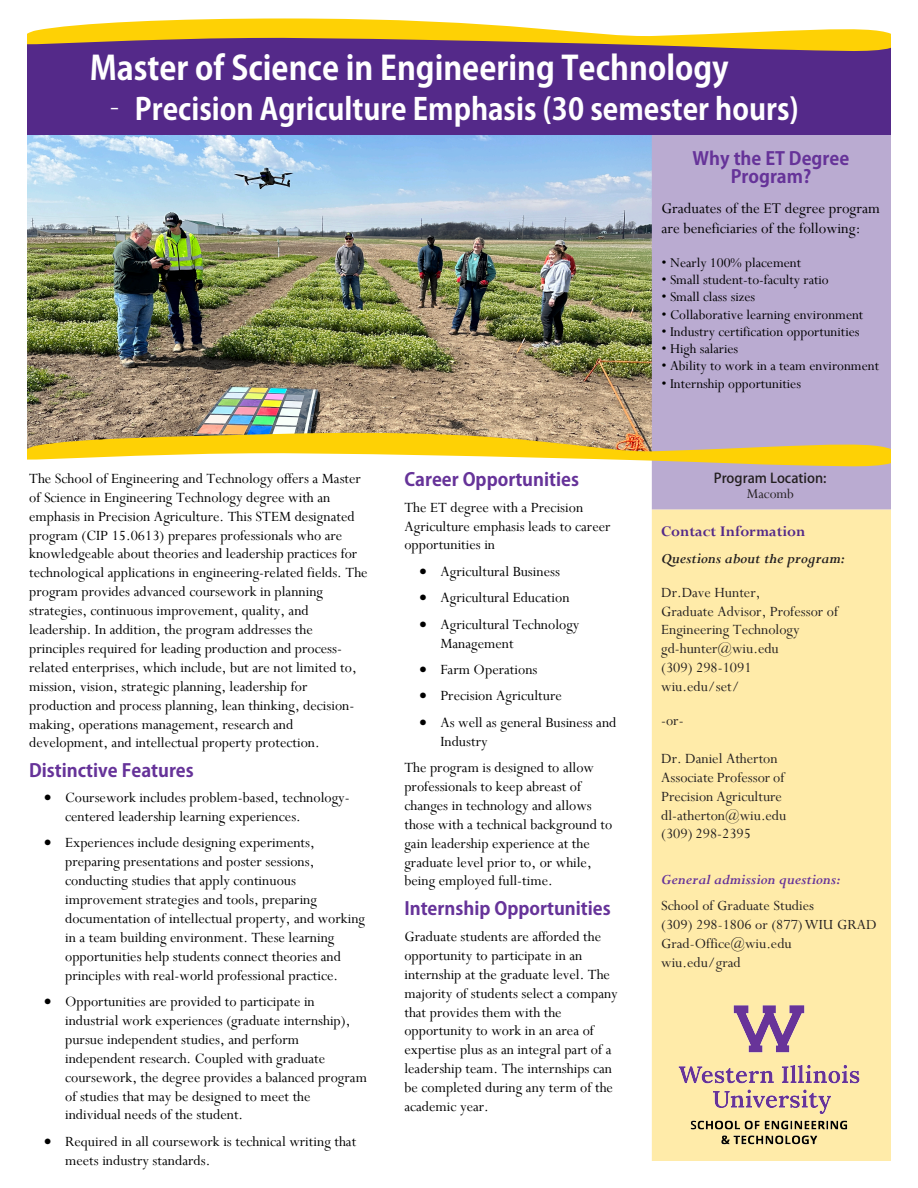
<style>
.page{position:relative;width:918px;height:1188px;background:#fff}
.page>*{position:absolute;margin:0;border:0;box-sizing:border-box;transform-origin:0 0}
.field_of_study_nam{font:700 33px "Adobe Gothic Std";color:#fff;scale:.94 1}
.field_of_study_nam-2{font:700 30px "Adobe Gothic Std";color:#fff;scale:.94 1}
.t1{font:700 18px/18px "Adobe Gothic Std";color:#639;text-align:center}
.t2{font:16.5px/19.8px "Perpetua";color:#000}
.contact_info{font:700 16.5px "Perpetua";color:#542989}
.t3{font:15.75px/18.9px "Perpetua";color:#000}
.contact_info-2{font:15.75px/18.9px "Perpetua";color:#231f20}
.contact_info-3{font:italic 700 15.75px/26.4px "Perpetua";color:#639}
.contact_info-4{font:italic 700 15.75px/33.9px "Perpetua";color:#231f20}
.t4{font:15px "Perpetua";color:#000}
.program_location{font:15px "Perpetua";color:#231f20}
.subhead_1_purple{font:700 13.5px "Adobe Fan Heiti Std";color:#231f20}
.s1{font-weight:400;font-style:normal}
.s2{font-weight:400;font-style:normal;color:#231f20}
</style>
<div class="page">
<img style="left:27px;top:135px;width:625px;height:293px">
<div style="left:653px;top:510px;width:237px;height:650px;background:#ffeba9"></div>
<div style="left:652px;top:509px;width:239px;height:652px;border:2px solid #ffeba9"></div>
<div style="left:653px;top:134px;width:237px;height:317px;background:#baabd1"></div>
<div style="left:652px;top:134px;width:239px;height:318px;border:2px solid #baabd1"></div>
<div style="left:653px;top:461px;width:237px;height:48px;background:#baabd1"></div>
<div style="left:27px;top:38px;width:864px;height:97px;background:#542989"></div>
<svg style="left:27px;top:428px;width:864px;height:41px"></svg>
<svg style="left:27px;top:18px;width:864px;height:33px"></svg>
<img style="left:651px;top:987px;width:239px;height:173px">
<p class="field_of_study_nam" style="left:90px;top:48px;width:681px">Master of Science in Engineering Technology</p>
<p class="field_of_study_nam-2" style="left:101px;top:91px;width:744px">– Precision Agriculture Emphasis (30 semester hours)</p>
<p class="t1" style="left:693px;top:150px;width:158px">Why the ET Degree<br>Program?</p>
<p class="t2" style="left:661px;top:198px;width:220px">Graduates of the ET degree program are beneficiaries of the following:</p>
<p class="t4" style="left:661px;top:253px;width:141px">• Nearly 100% placement</p>
<p class="t4" style="left:661px;top:270px;width:169px">• Small student-to-faculty ratio</p>
<p class="t4" style="left:661px;top:288px;width:95px">• Small class sizes</p>
<p class="t4" style="left:661px;top:305px;width:203px">• Collaborative learning environment</p>
<p class="t4" style="left:661px;top:322px;width:200px">• Industry certification opportunities</p>
<p class="t4" style="left:661px;top:339px;width:78px">• High salaries</p>
<p class="t4" style="left:661px;top:357px;width:219px">• Ability to work in a team environment</p>
<p class="t4" style="left:661px;top:374px;width:141px">• Internship opportunities</p>
<p class="t3" style="left:29px;top:469px;width:340px">The School of Engineering and Technology offers a Master of Science in Engineering Technology degree with an emphasis in Precision Agriculture. This STEM designated program (CIP 15.0613) prepares professionals who are knowledgeable about theories and leadership practices for technological applications in engineering-related fields. The program provides advanced coursework in planning strategies, continuous improvement, quality, and leadership. In addition, the program addresses the principles required for leading production and process&shy;related enterprises, which include, but are not limited to, mission, vision, strategic planning, leadership for production and process planning, lean thinking, decision&shy;making, operations management, research and development, and intellectual property protection.</p>
<p class="t1" style="left:29px;top:762px;width:166px">Distinctive Features</p>
<p class="t3" style="left:65px;top:788px;width:286px;text-indent:-21px">• Coursework includes problem-based, technology&shy;centered leadership learning experiences.</p>
<p class="t3" style="left:65px;top:833px;width:302px;text-indent:-21px">• Experiences include designing experiments, preparing presentations and poster sessions, conducting studies that apply continuous improvement strategies and tools, preparing documentation of intellectual property, and working in a team building environment. These learning opportunities help students connect theories and principles with real-world professional practice.</p>
<p class="t3" style="left:65px;top:992px;width:303px;text-indent:-21px">• Opportunities are provided to participate in industrial work experiences (graduate internship), pursue independent studies, and perform independent research. Coupled with graduate coursework, the degree provides a balanced program of studies that may be designed to meet the individual needs of the student.</p>
<p class="t3" style="left:65px;top:1132px;width:293px;text-indent:-21px">• Required in all coursework is technical writing that meets industry standards.</p>
<p class="t1" style="left:404px;top:471px;width:176px">Career Opportunities</p>
<p class="t3" style="left:404px;top:497px;width:208px">The ET degree with a Precision<br>Agriculture emphasis leads to career opportunities in</p>
<p class="t3" style="left:419px;top:562px;width:142px">• Agricultural Business</p>
<p class="t3" style="left:419px;top:588px;width:152px">• Agricultural Education</p>
<p class="t3" style="left:440px;top:614px;width:141px;text-indent:-21px">• Agricultural Technology<br>Management</p>
<p class="t3" style="left:419px;top:660px;width:120px">• Farm Operations</p>
<p class="t3" style="left:419px;top:686px;width:144px">• Precision Agriculture</p>
<p class="t3" style="left:440px;top:712px;width:178px;text-indent:-21px">• As well as general Business and<br>Industry</p>
<p class="t3" style="left:404px;top:758px;width:209px">The program is designed to allow professionals to keep abreast of changes in technology and allows those with a technical background to gain leadership experience at the graduate level prior to, or while, being employed full-time.</p>
<p class="t1" style="left:404px;top:900px;width:208px">Internship Opportunities</p>
<p class="t3" style="left:404px;top:927px;width:215px">Graduate students are afforded the opportunity to participate in an internship at the graduate level. The majority of students select a company that provides them with the opportunity to work in an area of expertise plus as an integral part of a leadership team. The internships can be completed during any term of the academic year.</p>
<p class="subhead_1_purple" style="left:714px;top:470px;width:114px">Program Location:</p>
<p class="program_location" style="left:747px;top:485px;width:49px">Macomb</p>
<p class="contact_info" style="left:661px;top:521px;width:146px">Contact Information</p>
<p class="contact_info-4" style="left:661px;top:541px;width:185px">Questions about the program:<br><span class="s1">Dr.Dave Hunter,</span></p>
<p class="contact_info-2" style="left:661px;top:601px;width:178px">Graduate Advisor, Professor of<br>Engineering Technology gd-hunter@wiu.edu<br>(309) 298-1091<br>wiu.edu/set/</p>
<p class="contact_info-2" style="left:661px;top:711px;width:24px">-or-</p>
<p class="contact_info-2" style="left:661px;top:749px;width:127px">Dr. Daniel Atherton<br>Associate Professor of<br>Precision Agriculture dl-atherton@wiu.edu (309) 298-2395</p>
<p class="contact_info-3" style="left:661px;top:867px;width:181px">General admission questions:<br><span class="s2">School of Graduate Studies</span></p>
<p class="contact_info-2" style="left:661px;top:916px;width:217px">(309) 298-1806 or (877) WIU GRAD<br>Grad-Office@wiu.edu<br>wiu.edu/grad</p>
</div>
